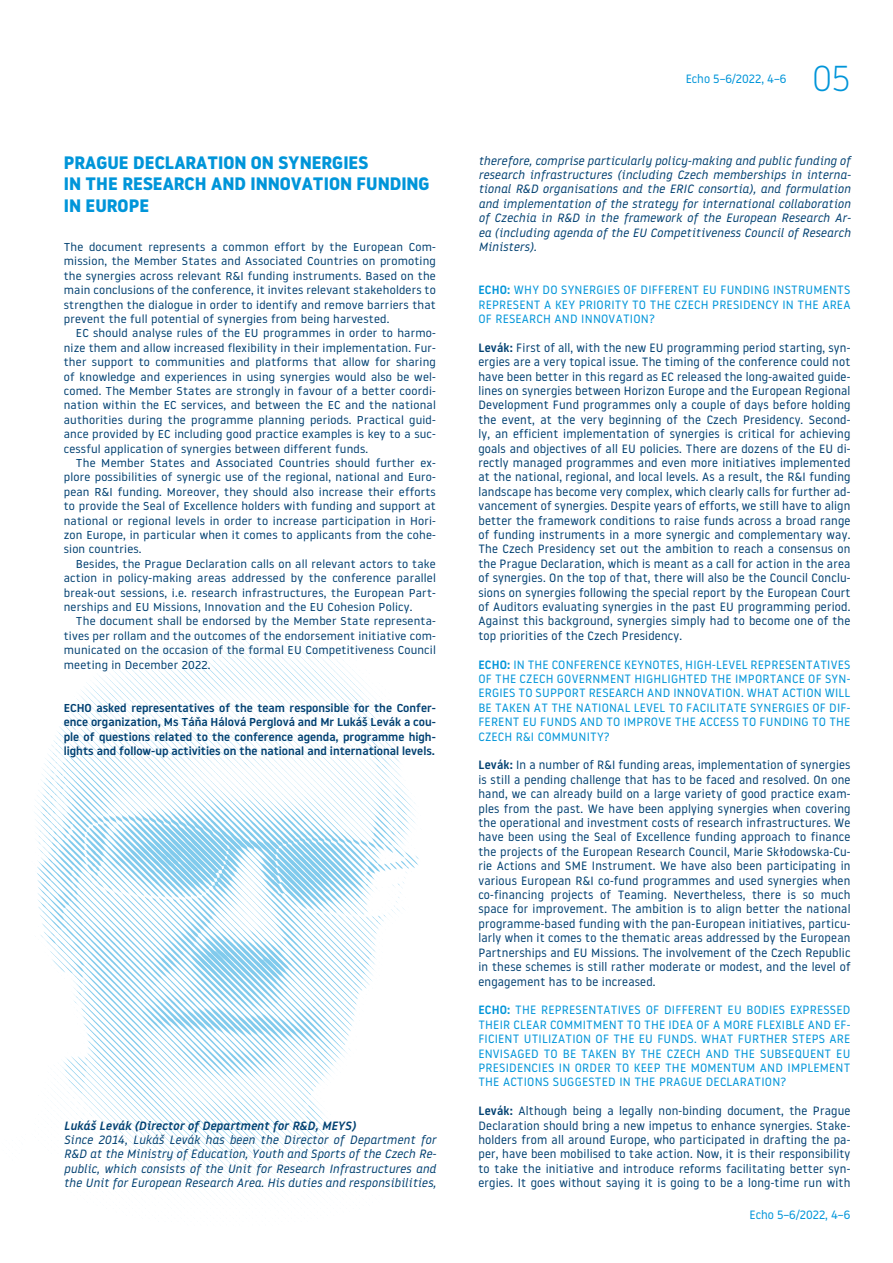
<style>
.page{position:relative;width:893px;height:1263px;background:#fff}
.page>*{position:absolute;margin:0;border:0;box-sizing:border-box;transform-origin:0 0}
.t1{font:300 36px "Noway";color:#0095d9}
.t2{font:700 18px/21.6px "Noway";color:#0095d9}
.t3{font:12px/14.4px "Noway";letter-spacing:.015em;color:#004071;text-align:justify}
.t4{font:12px/14.4px "Noway";letter-spacing:.015em;color:#0095d9;text-align:justify}
.t5{font:italic 12px/14.4px "Noway";letter-spacing:.015em;color:#004071;text-align:justify}
.t6{font:italic 500 12px "Noway";letter-spacing:.015em;color:#004071}
.t7{font:11.4px/14.4px "Noway";letter-spacing:.015em;color:#004071;text-align:justify;scale:1.05 1}
.t8{font:500 11.4px/14.4px "Noway";color:#004071;text-align:justify;scale:1.05 1}
.s1{font-weight:500}
</style>
<div class="page">
<img style="left:34px;top:622px;width:385px;height:578px">
<p class="t2" style="left:64px;top:152px;width:306px">PRAGUE DECLARATION ON SYNERGIES</p>
<p class="t2" style="left:64px;top:173px;width:367px">IN THE RESEARCH AND INNOVATION FUNDING<br>IN EUROPE</p>
<p class="t7" style="left:64px;top:239px;width:356px">The document represents a common effort by the European Com&shy;mission, the Member States and Associated Countries on promoting the synergies across relevant R&amp;I funding instruments. Based on the main conclusions of the conference, it invites relevant stakeholders to strengthen the dialogue in order to identify and remove barriers that prevent the full potential of synergies from being harvested.</p>
<p class="t7" style="left:64px;top:326px;width:356px;text-indent:12px">EC should analyse rules of the EU programmes in order to harmo&shy;nize them and allow increased flexibility in their implementation. Fur&shy;ther support to communities and platforms that allow for sharing of knowledge and experiences in using synergies would also be wel&shy;comed. The Member States are strongly in favour of a better coordi&shy;nation within the EC services, and between the EC and the national authorities during the programme planning periods. Practical guid&shy;ance provided by EC including good practice examples is key to a suc&shy;cessful application of synergies between different funds.</p>
<p class="t7" style="left:64px;top:455px;width:356px;text-indent:12px">The Member States and Associated Countries should further ex&shy;plore possibilities of synergic use of the regional, national and Euro&shy;pean R&amp;I funding. Moreover, they should also increase their efforts to provide the Seal of Excellence holders with funding and support at national or regional levels in order to increase participation in Hori&shy;zon Europe, in particular when it comes to applicants from the cohe&shy;sion countries.</p>
<p class="t7" style="left:64px;top:556px;width:356px;text-indent:12px">Besides, the Prague Declaration calls on all relevant actors to take action in policy-making areas addressed by the conference parallel break-out sessions, i.e. research infrastructures, the European Part&shy;nerships and EU Missions, Innovation and the EU Cohesion Policy.</p>
<p class="t7" style="left:64px;top:614px;width:356px;text-indent:12px">The document shall be endorsed by the Member State representa&shy;tives per rollam and the outcomes of the endorsement initiative com&shy;municated on the occasion of the formal EU Competitiveness Council meeting in December 2022.</p>
<p class="t8" style="left:64px;top:700px;width:356px">ECHO asked representatives of the team responsible for the Confer&shy;ence organization, Ms Táňa Hálová Perglová and Mr Lukáš Levák a cou&shy;ple of questions related to the conference agenda, programme high&shy;lights and follow-up activities on the national and international levels.</p>
<p class="t6" style="left:64px;top:1117px;width:293px">Lukáš Levák (Director of Department for R&amp;D, MEYS)</p>
<p class="t5" style="left:64px;top:1132px;width:374px">Since 2014, Lukáš Levák has been the Director of Department for R&amp;D at the Ministry of Education, Youth and Sports of the Czech Re&shy;public, which consists of the Unit for Research Infrastructures and the Unit for European Research Area. His duties and responsibilities,</p>
<p class="t4" style="left:686px;top:72px;width:102px">Echo 5–6/2022, 4–6</p>
<h1 class="t1" style="left:812px;top:54px;width:40px">05</h1>
<p class="t5" style="left:478px;top:153px;width:374px">therefore, comprise particularly policy-making and public funding of research infrastructures (including Czech memberships in interna&shy;tional R&amp;D organisations and the ERIC consortia), and formulation and implementation of the strategy for international collaboration of Czechia in R&amp;D in the framework of the European Research Ar&shy;ea (including agenda of the EU Competitiveness Council of Research Ministers).</p>
<p class="t4" style="left:478px;top:282px;width:374px"><span class="s1">ECHO:</span> WHY DO SYNERGIES OF DIFFERENT EU FUNDING INSTRUMENTS REPRESENT A KEY PRIORITY TO THE CZECH PRESIDENCY IN THE AREA OF RESEARCH AND INNOVATION?</p>
<p class="t3" style="left:478px;top:340px;width:374px"><span class="s1">Levák:</span> First of all, with the new EU programming period starting, syn&shy;ergies are a very topical issue. The timing of the conference could not have been better in this regard as EC released the long-awaited guide&shy;lines on synergies between Horizon Europe and the European Regional Development Fund programmes only a couple of days before holding the event, at the very beginning of the Czech Presidency. Second&shy;ly, an efficient implementation of synergies is critical for achieving goals and objectives of all EU policies. There are dozens of the EU di&shy;rectly managed programmes and even more initiatives implemented at the national, regional, and local levels. As a result, the R&amp;I funding landscape has become very complex, which clearly calls for further ad&shy;vancement of synergies. Despite years of efforts, we still have to align better the framework conditions to raise funds across a broad range of funding instruments in a more synergic and complementary way.<br>The Czech Presidency set out the ambition to reach a consensus on the Prague Declaration, which is meant as a call for action in the area of synergies. On the top of that, there will also be the Council Conclu&shy;sions on synergies following the special report by the European Court of Auditors evaluating synergies in the past EU programming period.<br>Against this background, synergies simply had to become one of the top priorities of the Czech Presidency.</p>
<p class="t4" style="left:478px;top:657px;width:374px"><span class="s1">ECHO:</span> IN THE CONFERENCE KEYNOTES, HIGH-LEVEL REPRESENTATIVES OF THE CZECH GOVERNMENT HIGHLIGHTED THE IMPORTANCE OF SYN-ERGIES TO SUPPORT RESEARCH AND INNOVATION. WHAT ACTION WILL BE TAKEN AT THE NATIONAL LEVEL TO FACILITATE SYNERGIES OF DIF-FERENT EU FUNDS AND TO IMPROVE THE ACCESS TO FUNDING TO THE CZECH R&amp;I COMMUNITY?</p>
<p class="t3" style="left:478px;top:758px;width:374px"><span class="s1">Levák:</span> In a number of R&amp;I funding areas, implementation of synergies is still a pending challenge that has to be faced and resolved. On one hand, we can already build on a large variety of good practice exam&shy;ples from the past. We have been applying synergies when covering the operational and investment costs of research infrastructures. We have been using the Seal of Excellence funding approach to finance the projects of the European Research Council, Marie Skłodowska-Cu&shy;rie Actions and SME Instrument. We have also been participating in various European R&amp;I co-fund programmes and used synergies when co-financing projects of Teaming. Nevertheless, there is so much space for improvement. The ambition is to align better the national programme-based funding with the pan-European initiatives, particu&shy;larly when it comes to the thematic areas addressed by the European Partnerships and EU Missions. The involvement of the Czech Republic in these schemes is still rather moderate or modest, and the level of engagement has to be increased.</p>
<p class="t4" style="left:478px;top:1002px;width:374px"><span class="s1">ECHO:</span> THE REPRESENTATIVES OF DIFFERENT EU BODIES EXPRESSED THEIR CLEAR COMMITMENT TO THE IDEA OF A MORE FLEXIBLE AND EF-FICIENT UTILIZATION OF THE EU FUNDS. WHAT FURTHER STEPS ARE ENVISAGED TO BE TAKEN BY THE CZECH AND THE SUBSEQUENT EU PRESIDENCIES IN ORDER TO KEEP THE MOMENTUM AND IMPLEMENT THE ACTIONS SUGGESTED IN THE PRAGUE DECLARATION?</p>
<p class="t3" style="left:478px;top:1103px;width:374px"><span class="s1">Levák:</span> Although being a legally non-binding document, the Prague Declaration should bring a new impetus to enhance synergies. Stake&shy;holders from all around Europe, who participated in drafting the pa&shy;per, have been mobilised to take action. Now, it is their responsibility to take the initiative and introduce reforms facilitating better syn&shy;ergies. It goes without saying it is going to be a long-time run with</p>
<p class="t4" style="left:749px;top:1207px;width:102px">Echo 5–6/2022, 4–6</p>
</div>
